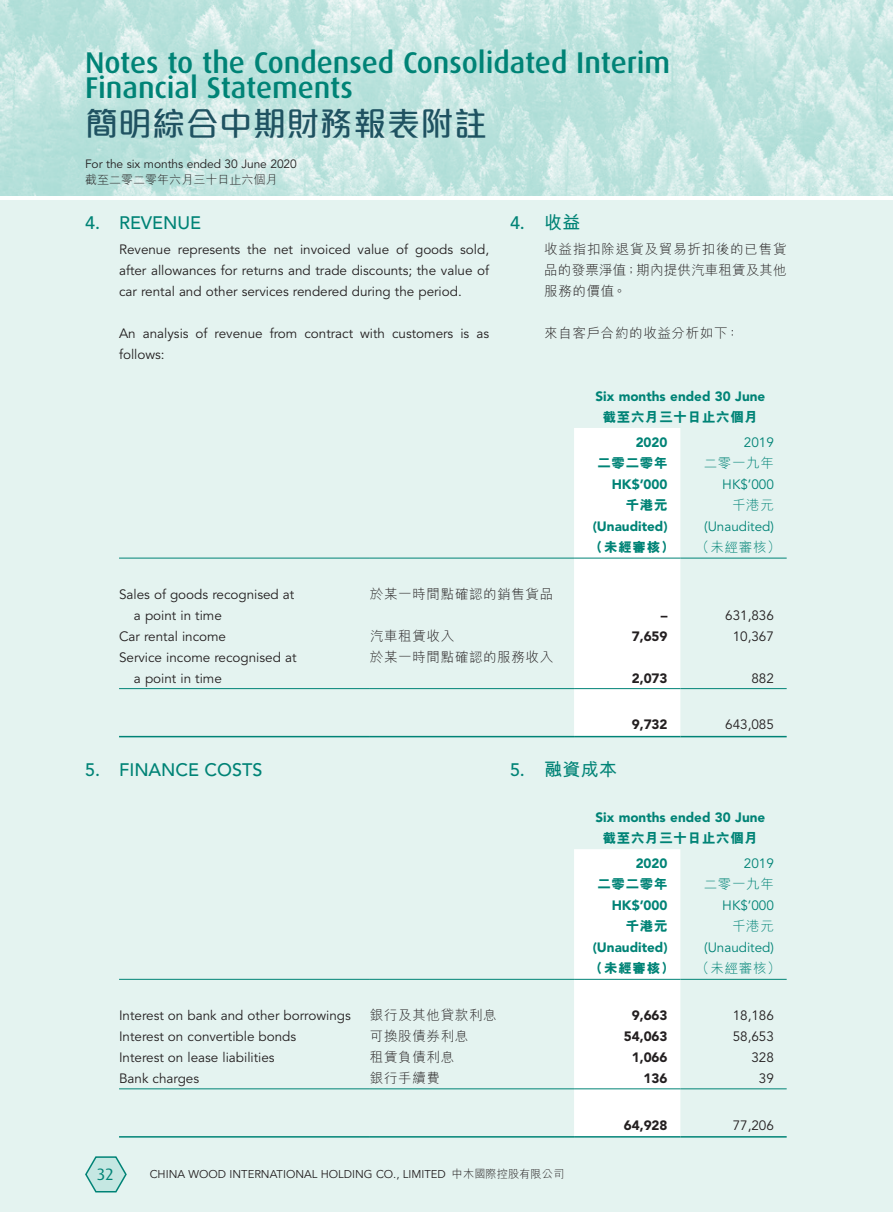
<style>
.page{position:relative;width:893px;height:1212px;background:#fff}
.page>*{position:absolute;margin:0;border:0;box-sizing:border-box;transform-origin:0 0}
.t1{font:500 33px "M Elle HK";letter-spacing:.015em;color:#1f5261}
.t2{font:500 30px/25.5px "Dax";letter-spacing:-.005em;color:#008376}
.Heading_1{font:500 18px "Avenir LT Std";color:#008376}
.C_Heading_1{font:700 18px "M Hei HK";color:#008376}
.C_Heading_1-2{font:500 18px "Avenir LT Std";color:#008376}
.t3{font:16.5px "Dax";color:#008376}
.Body_Text{font:13.5px/21px "Avenir LT Std";color:#231f20}
.Body_Text-2{font:300 13.5px/21px "M Hei HK";letter-spacing:.05em;color:#231f20;text-align:justify}
.Body_Text-3{font:900 13.5px "Avenir LT Std";color:#008376}
.Body_Text-4{font:800 13.5px "M Hei HK";letter-spacing:.05em;color:#008376}
.Body_Text-5{font:13.5px "Avenir LT Std";color:#008376}
.Body_Text-6{font:900 13.5px "Avenir LT Std";color:#231f20}
.Body_Text-7{font:300 13.5px "M Hei HK";letter-spacing:.05em;color:#008376}
.t4{font:12px "Avenir LT Std";letter-spacing:-.005em;color:#231f20}
.t5{font:300 12px "M Hei HK";letter-spacing:.005em;color:#231f20}
.t6{font:11.25px "Avenir LT Std";color:#231f20}
.s1{font-family:"M Hei HK";font-weight:700}
.s2{font-family:"Avenir LT Std";font-weight:500}
.s3{font-family:"M Hei HK";font-weight:300}
</style>
<div class="page">
<div style="left:0;top:200px;width:893px;height:1012px;background:#e4f3f0"></div>
<img style="left:0;top:0;width:893px;height:195px">
<svg style="left:85px;top:1156px;width:42px;height:37px"></svg>
<div style="left:574px;top:428px;width:106px;height:307px;background:#fff"></div>
<hr style="left:119px;top:558px;width:251px;height:1px;background:#008376">
<hr style="left:370px;top:558px;width:204px;height:1px;background:#008376">
<hr style="left:574px;top:558px;width:106px;height:1px;background:#008376">
<hr style="left:680px;top:558px;width:107px;height:1px;background:#008376">
<hr style="left:119px;top:688px;width:251px;height:1px;background:#008376">
<hr style="left:370px;top:688px;width:204px;height:1px;background:#008376">
<hr style="left:574px;top:688px;width:106px;height:1px;background:#008376">
<hr style="left:680px;top:688px;width:107px;height:1px;background:#008376">
<hr style="left:119px;top:736px;width:251px;height:1px;background:#008376">
<hr style="left:370px;top:736px;width:204px;height:1px;background:#008376">
<hr style="left:574px;top:736px;width:106px;height:1px;background:#008376">
<hr style="left:680px;top:736px;width:107px;height:1px;background:#008376">
<div style="left:574px;top:849px;width:106px;height:287px;background:#fff"></div>
<hr style="left:119px;top:979px;width:251px;height:1px;background:#008376">
<hr style="left:370px;top:979px;width:204px;height:1px;background:#008376">
<hr style="left:574px;top:979px;width:106px;height:1px;background:#008376">
<hr style="left:680px;top:979px;width:107px;height:1px;background:#008376">
<hr style="left:119px;top:1088px;width:251px;height:1px;background:#008376">
<hr style="left:370px;top:1088px;width:204px;height:1px;background:#008376">
<hr style="left:574px;top:1088px;width:106px;height:1px;background:#008376">
<hr style="left:680px;top:1088px;width:107px;height:1px;background:#008376">
<hr style="left:119px;top:1136px;width:251px;height:1px;background:#008376">
<hr style="left:370px;top:1136px;width:204px;height:1px;background:#008376">
<hr style="left:574px;top:1136px;width:106px;height:1px;background:#008376">
<hr style="left:680px;top:1136px;width:107px;height:1px;background:#008376">
<h2 class="t2" style="left:85px;top:50px;width:587px">Notes to the Condensed Consolidated Interim<br>Financial Statements</h2>
<h1 class="t1" style="left:85px;top:107px;width:404px">簡明綜合中期財務報表附註</h1>
<p class="t4" style="left:85px;top:157px;width:213px">For the six months ended 30 June 2020</p>
<p class="t5" style="left:85px;top:174px;width:194px">截至二零二零年六月三十日止六個月</p>
<p class="Heading_1" style="left:85px;top:212px;width:118px">4. REVENUE</p>
<p class="Body_Text" style="left:119px;top:239px;width:372px;text-align:justify">Revenue represents the net invoiced value of goods sold, after allowances for returns and trade discounts; the value of car rental and other services rendered during the period.</p>
<p class="Body_Text" style="left:119px;top:323px;width:372px">An analysis of revenue from contract with customers is as follows:</p>
<p class="C_Heading_1-2" style="left:510px;top:212px;width:72px">4. <span class="s1">收益</span></p>
<p class="Body_Text-2" style="left:544px;top:238px;width:244px">收益指扣除退貨及貿易折扣後的已售貨品的發票淨值；期內提供汽車租賃及其他服務的價值。</p>
<p class="Body_Text-2" style="left:544px;top:322px;width:197px">來自客戶合約的收益分析如下：</p>
<p class="Body_Text-3" style="left:595px;top:388px;width:171px">Six months ended 30 June</p>
<p class="Body_Text-4" style="left:603px;top:410px;width:157px">截至六月三十日止六個月</p>
<p class="Body_Text-3" style="left:636px;top:434px;width:33px">2020</p>
<p class="Body_Text-5" style="left:744px;top:435px;width:31px">2019</p>
<p class="Body_Text-4" style="left:597px;top:456px;width:72px">二零二零年</p>
<p class="Body_Text-7" style="left:704px;top:456px;width:72px">二零一九年</p>
<p class="Body_Text-3" style="left:612px;top:476px;width:57px">HK$’000</p>
<p class="Body_Text-5" style="left:722px;top:477px;width:53px">HK$’000</p>
<p class="Body_Text-4" style="left:626px;top:498px;width:43px">千港元</p>
<p class="Body_Text-7" style="left:732px;top:498px;width:43px">千港元</p>
<p class="Body_Text-3" style="left:593px;top:518px;width:76px">(Unaudited)</p>
<p class="Body_Text-5" style="left:704px;top:519px;width:71px">(Unaudited)</p>
<p class="Body_Text-4" style="left:589px;top:540px;width:87px">（未經審核）</p>
<p class="Body_Text-7" style="left:696px;top:540px;width:86px">（未經審核）</p>
<p class="Body_Text" style="left:134px;top:584px;width:162px;text-indent:-15px">Sales of goods recognised at a point in time</p>
<p class="Body_Text-2" style="left:370px;top:583px;width:185px">於某一時間點確認的銷售貨品</p>
<p class="Body_Text-6" style="left:661px;top:607px;width:8px">–</p>
<p class="Body_Text" style="left:725px;top:605px;width:50px">631,836</p>
<p class="Body_Text" style="left:119px;top:626px;width:109px">Car rental income</p>
<p class="Body_Text-2" style="left:370px;top:625px;width:86px">汽車租賃收入</p>
<p class="Body_Text-6" style="left:632px;top:628px;width:37px">7,659</p>
<p class="Body_Text" style="left:733px;top:626px;width:43px">10,367</p>
<p class="Body_Text" style="left:134px;top:647px;width:164px;text-indent:-15px">Service income recognised at a point in time</p>
<p class="Body_Text-2" style="left:370px;top:646px;width:185px">於某一時間點確認的服務收入</p>
<p class="Body_Text-6" style="left:632px;top:670px;width:37px">2,073</p>
<p class="Body_Text" style="left:751px;top:668px;width:24px">882</p>
<p class="Body_Text-6" style="left:632px;top:716px;width:37px">9,732</p>
<p class="Body_Text" style="left:725px;top:714px;width:50px">643,085</p>
<p class="Heading_1" style="left:85px;top:759px;width:179px">5. FINANCE COSTS</p>
<p class="C_Heading_1" style="left:510px;top:756px;width:108px"><span class="s2">5.</span> 融資成本</p>
<p class="Body_Text-3" style="left:595px;top:809px;width:171px">Six months ended 30 June</p>
<p class="Body_Text-4" style="left:603px;top:831px;width:157px">截至六月三十日止六個月</p>
<p class="Body_Text-3" style="left:636px;top:855px;width:33px">2020</p>
<p class="Body_Text-5" style="left:744px;top:856px;width:31px">2019</p>
<p class="Body_Text-4" style="left:597px;top:878px;width:72px">二零二零年</p>
<p class="Body_Text-7" style="left:704px;top:877px;width:72px">二零一九年</p>
<p class="Body_Text-3" style="left:612px;top:897px;width:57px">HK$’000</p>
<p class="Body_Text-5" style="left:722px;top:898px;width:53px">HK$’000</p>
<p class="Body_Text-4" style="left:626px;top:920px;width:43px">千港元</p>
<p class="Body_Text-7" style="left:732px;top:919px;width:43px">千港元</p>
<p class="Body_Text-3" style="left:593px;top:939px;width:76px">(Unaudited)</p>
<p class="Body_Text-5" style="left:704px;top:940px;width:71px">(Unaudited)</p>
<p class="Body_Text-4" style="left:589px;top:962px;width:87px">（未經審核）</p>
<p class="Body_Text-7" style="left:696px;top:961px;width:86px">（未經審核）</p>
<p class="Body_Text" style="left:119px;top:1005px;width:233px">Interest on bank and other borrowings</p>
<p class="Body_Text-2" style="left:370px;top:1004px;width:128px">銀行及其他貸款利息</p>
<p class="Body_Text-6" style="left:632px;top:1007px;width:37px">9,663</p>
<p class="Body_Text" style="left:733px;top:1005px;width:43px">18,186</p>
<p class="Body_Text" style="left:119px;top:1026px;width:179px">Interest on convertible bonds</p>
<p class="Body_Text-2" style="left:370px;top:1025px;width:100px">可換股債券利息</p>
<p class="Body_Text-6" style="left:624px;top:1028px;width:45px">54,063</p>
<p class="Body_Text" style="left:733px;top:1026px;width:43px">58,653</p>
<p class="Body_Text" style="left:119px;top:1047px;width:157px">Interest on lease liabilities</p>
<p class="Body_Text-2" style="left:370px;top:1046px;width:86px">租賃負債利息</p>
<p class="Body_Text-6" style="left:632px;top:1049px;width:37px">1,066</p>
<p class="Body_Text" style="left:751px;top:1047px;width:24px">328</p>
<p class="Body_Text" style="left:119px;top:1068px;width:82px">Bank charges</p>
<p class="Body_Text-2" style="left:370px;top:1067px;width:72px">銀行手續費</p>
<p class="Body_Text-6" style="left:644px;top:1070px;width:25px">136</p>
<p class="Body_Text" style="left:759px;top:1068px;width:16px">39</p>
<p class="Body_Text-6" style="left:624px;top:1116px;width:45px">64,928</p>
<p class="Body_Text" style="left:733px;top:1115px;width:43px">77,206</p>
<p class="t3" style="left:97px;top:1165px;width:19px">32</p>
<p class="t6" style="left:150px;top:1167px;width:416px">CHINA WOOD INTERNATIONAL HOLDING CO., LIMITED <span class="s3">中木國際控股有限公司</span></p>
</div>
